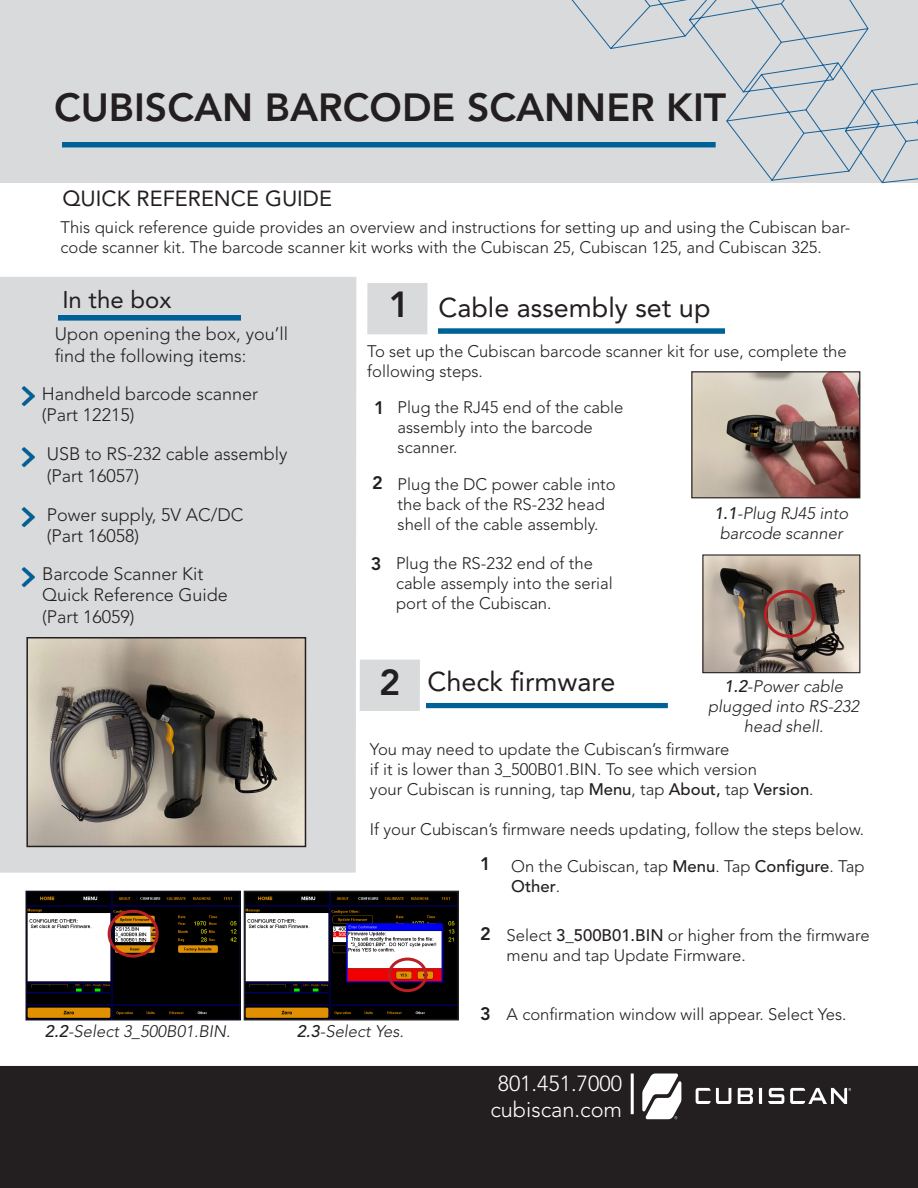
<style>
.page{position:relative;width:918px;height:1188px;background:#fff}
.page>*{position:absolute;margin:0;border:0;box-sizing:border-box;transform-origin:0 0}
.t1{font:800 39px "Avenir LT Std";color:#231f20}
.t2{font:800 36px "Avenir LT Std";color:#231f20}
.t3{font:27px "Avenir LT Std";color:#231f20}
.t4{font:24px "Avenir LT Std";color:#231f20}
.t5{font:300 21.75px "Avenir LT Std";color:#fff}
.t6{font:21.75px "Avenir LT Std";color:#231f20}
.t7{font:300 18px/21.6px "Avenir LT Std";color:#231f20}
.t8{font:800 18px "Avenir LT Std";color:#231f20}
.Paragraph_Style_1{font:300 16.65px/20px "Avenir LT Std";color:#231f20}
.t9{font:italic 300 16.65px/20px "Avenir LT Std";color:#231f20;text-align:center}
.s1{font-weight:500}
</style>
<div class="page">
<div style="left:0;top:277px;width:356px;height:596px;background:#d9dadb"></div>
<div style="left:0;top:0;width:918px;height:183px;background:#d9dadb"></div>
<img style="left:62px;top:142px;width:499px;height:6px">
<div style="left:0;top:1066px;width:918px;height:122px;background:#231f20"></div>
<svg style="left:561px;top:0;width:357px;height:183px"></svg>
<img style="left:59px;top:306px;width:182px;height:32px">
<img style="left:438px;top:328px;width:287px;height:6px">
<hr style="left:631px;top:1074px;width:3px;height:40px;background:#fff">
<svg style="left:759px;top:1088px;width:3px;height:16px"></svg>
<svg style="left:696px;top:1088px;width:35px;height:16px"></svg>
<svg style="left:768px;top:1088px;width:16px;height:16px"></svg>
<svg style="left:738px;top:1088px;width:15px;height:16px"></svg>
<svg style="left:790px;top:1088px;width:61px;height:16px"></svg>
<svg style="left:642px;top:1074px;width:39px;height:45px"></svg>
<img style="left:18px;top:386px;width:19px;height:21px">
<img style="left:18px;top:506px;width:19px;height:21px">
<img style="left:18px;top:566px;width:19px;height:21px">
<div style="left:367px;top:283px;width:61px;height:51px;background:#d9dadb"></div>
<div style="left:360px;top:660px;width:60px;height:51px;background:#d9dadb"></div>
<img style="left:427px;top:702px;width:240px;height:7px">
<img style="left:18px;top:447px;width:19px;height:21px">
<img style="left:704px;top:556px;width:154px;height:115px">
<div style="left:702px;top:554px;width:158px;height:119px;border:1px solid #231f20"></div>
<img style="left:693px;top:373px;width:165px;height:123px">
<div style="left:691px;top:371px;width:169px;height:127px;border:1px solid #231f20"></div>
<img style="left:29px;top:640px;width:274px;height:204px">
<div style="left:26px;top:637px;width:280px;height:210px;border:2px solid #231f20"></div>
<div style="left:764px;top:590px;width:51px;height:48px;border:3px solid #ba1f24;border-radius:50%"></div>
<img style="left:29px;top:894px;width:209px;height:123px">
<div style="left:26px;top:891px;width:215px;height:129px;border:2px solid #0b0c21"></div>
<img style="left:247px;top:894px;width:209px;height:123px">
<div style="left:244px;top:891px;width:215px;height:129px;border:2px solid #231f20"></div>
<div style="left:108px;top:910px;width:51px;height:48px;border:3px solid #ba1f24;border-radius:50%"></div>
<div style="left:388px;top:958px;width:39px;height:34px;border:3px solid #ba1f24;border-radius:50%"></div>
<p class="t1" style="left:54px;top:84px;width:674px">CUBISCAN BARCODE SCANNER KIT</p>
<p class="t6" style="left:62px;top:186px;width:271px">QUICK REFERENCE GUIDE</p>
<p class="Paragraph_Style_1" style="left:60px;top:217px;width:791px">This quick reference guide provides an overview and instructions for setting up and using the Cubiscan bar&shy;code scanner kit. The barcode scanner kit works with the Cubiscan 25, Cubiscan 125, and Cubiscan 325.</p>
<p class="t4" style="left:62px;top:285px;width:110px">In the box</p>
<p class="t3" style="left:438px;top:292px;width:274px">Cable assembly set up</p>
<p class="t2" style="left:389px;top:283px;width:23px">1</p>
<p class="t7" style="left:55px;top:323px;width:235px">Upon opening the box, you’ll find the following items:</p>
<p class="t7" style="left:42px;top:383px;width:218px">Handheld barcode scanner (Part 12215)</p>
<p class="t7" style="left:47px;top:443px;width:242px">USB to RS-232 cable assembly</p>
<p class="t7" style="left:47px;top:465px;width:94px">(Part 16057)</p>
<p class="t7" style="left:47px;top:504px;width:198px">Power supply, 5V AC/DC (Part 16058)</p>
<p class="t7" style="left:42px;top:563px;width:187px">Barcode Scanner Kit<br>Quick Reference Guide (Part 16059)</p>
<p class="Paragraph_Style_1" style="left:367px;top:341px;width:481px">To set up the Cubiscan barcode scanner kit for use, complete the following steps.</p>
<p class="Paragraph_Style_1" style="left:398px;top:397px;width:227px">Plug the RJ45 end of the cable assembly into the barcode scanner.</p>
<p class="Paragraph_Style_1" style="left:398px;top:474px;width:220px">Plug the DC power cable into the back of the RS-232 head shell of the cable assembly.</p>
<p class="Paragraph_Style_1" style="left:396px;top:553px;width:218px">Plug the RS-232 end of the cable assemply into the serial port of the Cubiscan.</p>
<p class="t8" style="left:374px;top:397px;width:12px">1</p>
<p class="t8" style="left:372px;top:472px;width:12px">2</p>
<p class="t9" style="left:714px;top:503px;width:136px"><span class="s1">1.1</span>-Plug RJ45 into barcode scanner</p>
<p class="t8" style="left:371px;top:553px;width:12px">3</p>
<p class="t2" style="left:379px;top:661px;width:23px">2</p>
<p class="t3" style="left:428px;top:666px;width:190px">Check firmware</p>
<p class="t9" style="left:708px;top:677px;width:153px"><span class="s1">1.2</span>-Power cable plugged into RS-232 head shell.</p>
<p class="Paragraph_Style_1" style="left:370px;top:739px;width:445px">You may need to update the Cubiscan’s firmware<br>if it is lower than 3_500B01.BIN. To see which version<br>your Cubiscan is running, tap <span class="s1">Menu</span>, tap <span class="s1">About,</span> tap <span class="s1">Version</span>.</p>
<p class="Paragraph_Style_1" style="left:370px;top:819px;width:496px">If your Cubiscan’s firmware needs updating, follow the steps below.</p>
<p class="t8" style="left:480px;top:853px;width:12px">1</p>
<p class="t8" style="left:480px;top:923px;width:12px">2</p>
<p class="Paragraph_Style_1" style="left:511px;top:856px;width:355px">On the Cubiscan, tap <span class="s1">Menu</span>. Tap <span class="s1">Configure</span>. Tap<br><span class="s1">Other</span>.</p>
<p class="Paragraph_Style_1" style="left:507px;top:926px;width:365px">Select <span class="s1">3_500B01.BIN</span> or higher from the firmware menu and tap Update Firmware.</p>
<p class="t9" style="left:45px;top:1021px;width:187px"><span class="s1">2.2</span>-Select 3_500B01.BIN.</p>
<p class="t9" style="left:297px;top:1021px;width:109px"><span class="s1">2.3</span>-Select Yes.</p>
<p class="t8" style="left:480px;top:1003px;width:12px">3</p>
<p class="Paragraph_Style_1" style="left:507px;top:1004px;width:341px">A confirmation window will appear. Select Yes.</p>
<p class="t5" style="left:498px;top:1071px;width:126px">801.451.7000</p>
<p class="t5" style="left:490px;top:1097px;width:133px">cubiscan.com</p>
</div>
